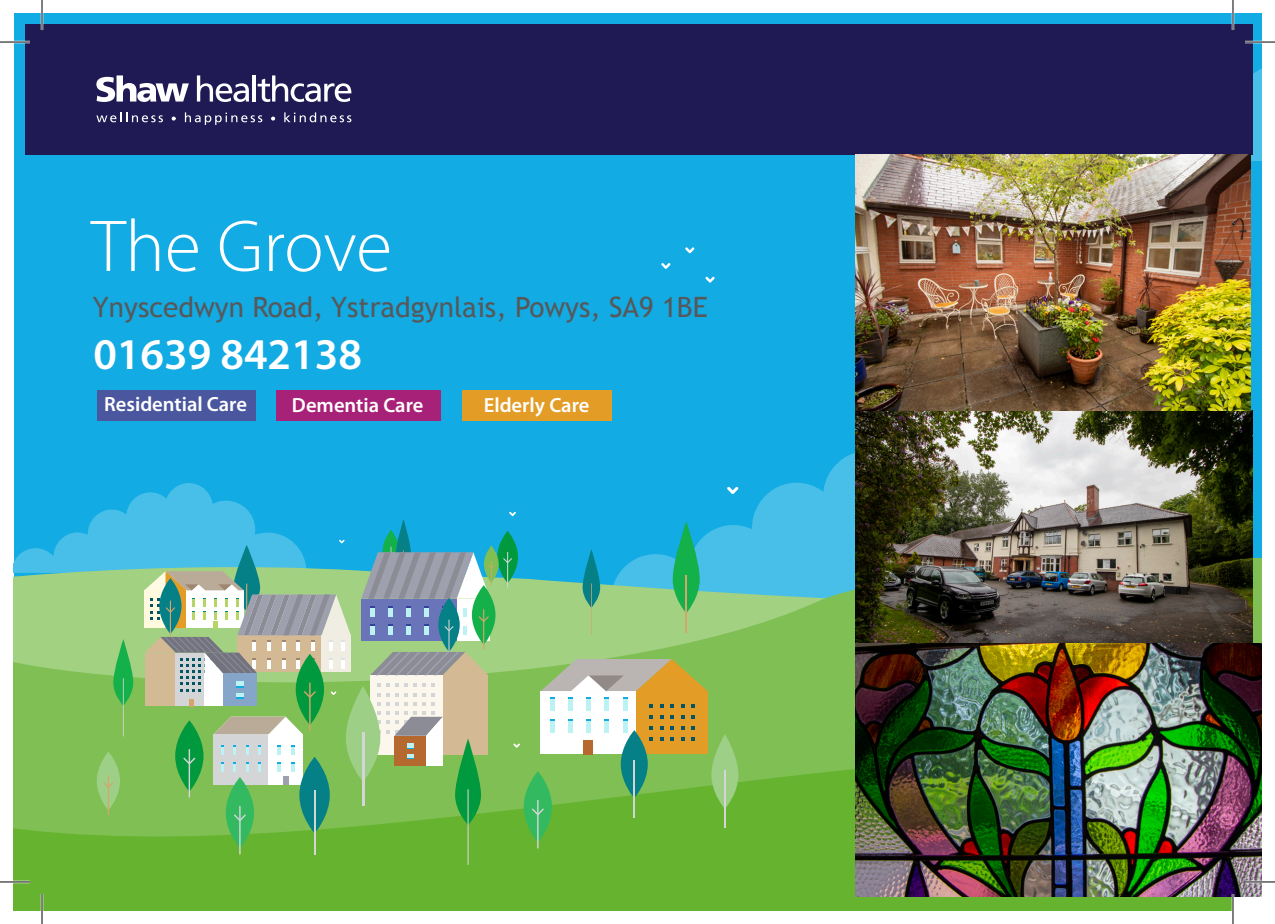
<style>
.page{position:relative;width:1275px;height:924px;background:#fff}
.page>*{position:absolute;margin:0;border:0;box-sizing:border-box;transform-origin:0 0}
.t1{font:300 74px "Myriad Pro";letter-spacing:-.005em;color:#fff}
.t2{font:600 44px "Myriad Pro";color:#fff}
.t3{font:28px "Trebuchet MS";color:#57585a}
.t4{font:600 20.6px "Myriad Pro";color:#fff}
</style>
<div class="page">
<div style="left:14px;top:14px;width:1247px;height:769px;background:#12abe3"></div>
<svg style="left:700px;top:453px;width:155px;height:91px;fill:#47bfe8"></svg>
<svg style="left:1250px;top:43px;width:11px;height:118px"></svg>
<svg style="left:509px;top:511px;width:7px;height:5px"></svg>
<svg style="left:497px;top:530px;width:21px;height:53px"></svg>
<svg style="left:494px;top:544px;width:767px;height:194px;background:#77c287"></svg>
<svg style="left:472px;top:585px;width:23px;height:59px"></svg>
<svg style="left:727px;top:486px;width:11px;height:8px"></svg>
<svg style="left:582px;top:549px;width:18px;height:85px"></svg>
<div style="left:541px;top:690px;width:95px;height:63px;background:#fff"></div>
<div style="left:636px;top:690px;width:71px;height:63px;background:#e39c26"></div>
<svg style="left:541px;top:658px;width:166px;height:33px;background:#b7b483"></svg>
<svg style="left:649px;top:704px;width:4px;height:3px"></svg>
<svg style="left:649px;top:715px;width:4px;height:3px"></svg>
<svg style="left:649px;top:726px;width:4px;height:3px"></svg>
<svg style="left:660px;top:704px;width:4px;height:3px"></svg>
<svg style="left:660px;top:715px;width:4px;height:3px"></svg>
<svg style="left:660px;top:726px;width:4px;height:3px"></svg>
<svg style="left:681px;top:704px;width:4px;height:3px"></svg>
<svg style="left:681px;top:715px;width:4px;height:3px"></svg>
<svg style="left:681px;top:726px;width:4px;height:3px"></svg>
<hr style="left:550px;top:698px;width:4px;height:12px;background:#bdf2f5">
<hr style="left:568px;top:698px;width:4px;height:12px;background:#bdf2f5">
<div style="left:586px;top:698px;width:5px;height:12px;background:#bdf2f5"></div>
<div style="left:604px;top:698px;width:5px;height:12px;background:#bdf2f5"></div>
<hr style="left:623px;top:698px;width:4px;height:12px;background:#bdf2f5">
<hr style="left:550px;top:720px;width:4px;height:12px;background:#bdf2f5">
<hr style="left:568px;top:720px;width:4px;height:12px;background:#bdf2f5">
<div style="left:586px;top:720px;width:5px;height:12px;background:#bdf2f5"></div>
<div style="left:604px;top:720px;width:5px;height:12px;background:#bdf2f5"></div>
<hr style="left:623px;top:720px;width:4px;height:12px;background:#bdf2f5">
<svg style="left:672px;top:521px;width:28px;height:92px"></svg>
<hr style="left:684px;top:574px;width:2px;height:58px;background:#d4a66b">
<svg style="left:14px;top:738px;width:1217px;height:171px;background:#6db538"></svg>
<svg style="left:226px;top:776px;width:28px;height:72px"></svg>
<hr style="left:239px;top:805px;width:2px;height:49px;background:#d4d5d7">
<svg style="left:299px;top:756px;width:31px;height:77px"></svg>
<hr style="left:314px;top:790px;width:1px;height:64px;background:#d4d5d7">
<svg style="left:524px;top:770px;width:28px;height:72px"></svg>
<hr style="left:537px;top:799px;width:1px;height:49px;background:#d4d5d7">
<svg style="left:532px;top:808px;width:12px;height:6px"></svg>
<hr style="left:467px;top:788px;width:1px;height:76px;background:#d4d5d7">
<svg style="left:621px;top:729px;width:27px;height:68px"></svg>
<hr style="left:633px;top:759px;width:2px;height:57px;background:#d4d5d7">
<svg style="left:711px;top:733px;width:27px;height:75px;background:#8fc76f"></svg>
<hr style="left:724px;top:770px;width:2px;height:57px;background:#d4d5d7">
<svg style="left:513px;top:743px;width:7px;height:4px"></svg>
<div style="left:583px;top:739px;width:9px;height:15px;background:#b5692e"></div>
<svg style="left:14px;top:483px;width:480px;height:341px"></svg>
<svg style="left:685px;top:247px;width:9px;height:6px"></svg>
<svg style="left:705px;top:276px;width:9px;height:6px"></svg>
<svg style="left:661px;top:263px;width:9px;height:6px"></svg>
<div style="left:97px;top:390px;width:159px;height:31px;background:#4a579e"></div>
<img style="left:855px;top:411px;width:397px;height:232px">
<div style="left:25px;top:24px;width:1227px;height:131px;background:#1f1a54"></div>
<svg style="left:197px;top:75px;width:52px;height:27px"></svg>
<hr style="left:253px;top:75px;width:3px;height:26px;background:#fff">
<svg style="left:258px;top:75px;width:93px;height:27px"></svg>
<svg style="left:96px;top:75px;width:93px;height:27px"></svg>
<svg style="left:96px;top:112px;width:67px;height:10px"></svg>
<svg style="left:185px;top:112px;width:77px;height:13px"></svg>
<svg style="left:284px;top:112px;width:67px;height:10px"></svg>
<svg style="left:172px;top:116px;width:4px;height:4px"></svg>
<svg style="left:271px;top:116px;width:4px;height:4px"></svg>
<img style="left:855px;top:154px;width:395px;height:257px">
<div style="left:277px;top:390px;width:164px;height:31px;background:#a82178"></div>
<div style="left:462px;top:390px;width:149px;height:31px;background:#e39c26"></div>
<img style="left:855px;top:643px;width:406px;height:253px">
<hr style="left:0;top:41px;width:30px;height:2px;background:#fff">
<hr style="left:1245px;top:41px;width:30px;height:2px;background:#fff">
<hr style="left:0;top:880px;width:30px;height:2px;background:#fff">
<hr style="left:1245px;top:880px;width:30px;height:2px;background:#fff">
<hr style="left:41px;top:0;width:2px;height:30px;background:#fff">
<hr style="left:41px;top:893px;width:2px;height:30px;background:#fff">
<hr style="left:1231px;top:0;width:3px;height:30px;background:#fff">
<hr style="left:1231px;top:893px;width:3px;height:30px;background:#fff">
<hr style="left:0;top:42px;width:30px;height:1px;background:#000">
<hr style="left:1245px;top:42px;width:30px;height:1px;background:#000">
<hr style="left:0;top:881px;width:30px;height:1px;background:#000">
<hr style="left:1245px;top:881px;width:30px;height:1px;background:#000">
<hr style="left:42px;top:0;width:1px;height:30px;background:#000">
<hr style="left:42px;top:893px;width:1px;height:30px;background:#000">
<hr style="left:1232px;top:0;width:1px;height:30px;background:#000">
<hr style="left:1232px;top:893px;width:1px;height:30px;background:#000">
<p class="t1" style="left:91px;top:201px;width:302px">The Grove</p>
<p class="t3" style="left:93px;top:290px;width:616px">Ynyscedwyn Road, Ystradgynlais, Powys, SA9 1BE</p>
<p class="t2" style="left:93px;top:325px;width:270px">01639 842138</p>
<p class="t4" style="left:292px;top:392px;width:133px">Dementia Care</p>
<p class="t4" style="left:484px;top:392px;width:107px">Elderly Care</p>
<p class="t4" style="left:104px;top:391px;width:144px">Residential Care</p>
</div>
